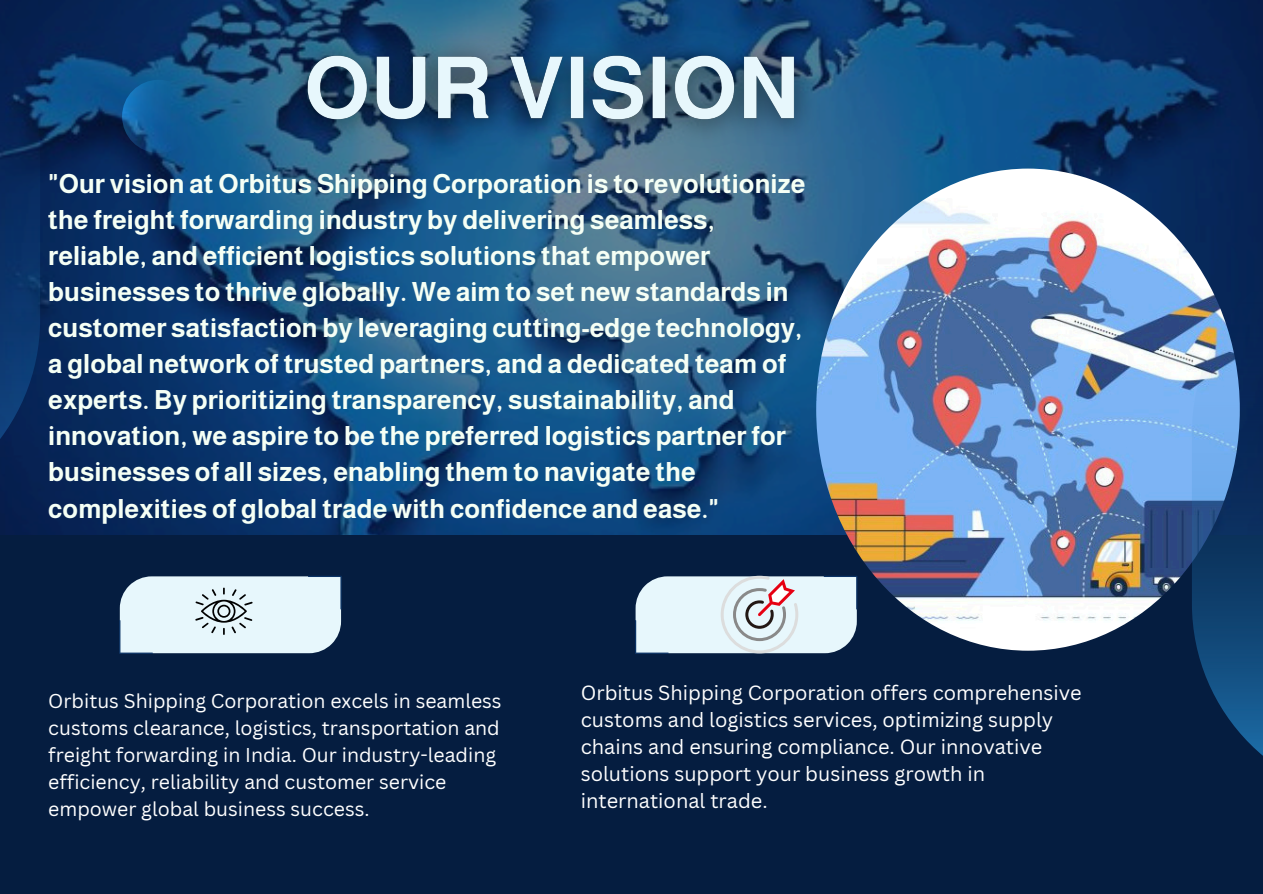
<style>
.page{position:relative;width:1263px;height:894px;background:#fff}
.page>*{position:absolute;margin:0;border:0;box-sizing:border-box;transform-origin:0 0}
.t1{font:700 26.4px/36px "Almarai";color:#f5fff5}
.t2{font:19.95px/27px "Canva Sans";color:#fff}
.t3{font:19.5px/27px "Canva Sans";color:#fff}
</style>
<div class="page">
<div style="left:0;top:0;width:1263px;height:893px;background:#051d40"></div>
<svg style="left:119px;top:576px;width:223px;height:77px;background:#d6e6ed"></svg>
<img style="left:0;top:0;width:1263px;height:534px">
<img style="left:816px;top:168px;width:424px;height:482px;border-radius:50%">
<img style="left:1192px;top:234px;width:71px;height:522px">
<svg style="left:635px;top:575px;width:222px;height:78px;background:#d6e2e8"></svg>
<img style="left:273px;top:23px;width:562px;height:134px">
<p class="t1" style="left:48px;top:166px;width:759px">"Our vision at Orbitus Shipping Corporation is to revolutionize the freight forwarding industry by delivering seamless, reliable, and efficient logistics solutions that empower businesses to thrive globally. We aim to set new standards in customer satisfaction by leveraging cutting-edge technology, a global network of trusted partners, and a dedicated team of experts. By prioritizing transparency, sustainability, and innovation, we aspire to be the preferred logistics partner for businesses of all sizes, enabling them to navigate the complexities of global trade with confidence and ease."</p>
<p class="t3" style="left:48px;top:687px;width:455px">Orbitus Shipping Corporation excels in seamless customs clearance, logistics, transportation and freight forwarding in India. Our industry-leading efficiency, reliability and customer service empower global business success.</p>
<p class="t2" style="left:581px;top:678px;width:502px">Orbitus Shipping Corporation offers comprehensive customs and logistics services, optimizing supply chains and ensuring compliance. Our innovative solutions support your business growth in international trade.</p>
</div>
